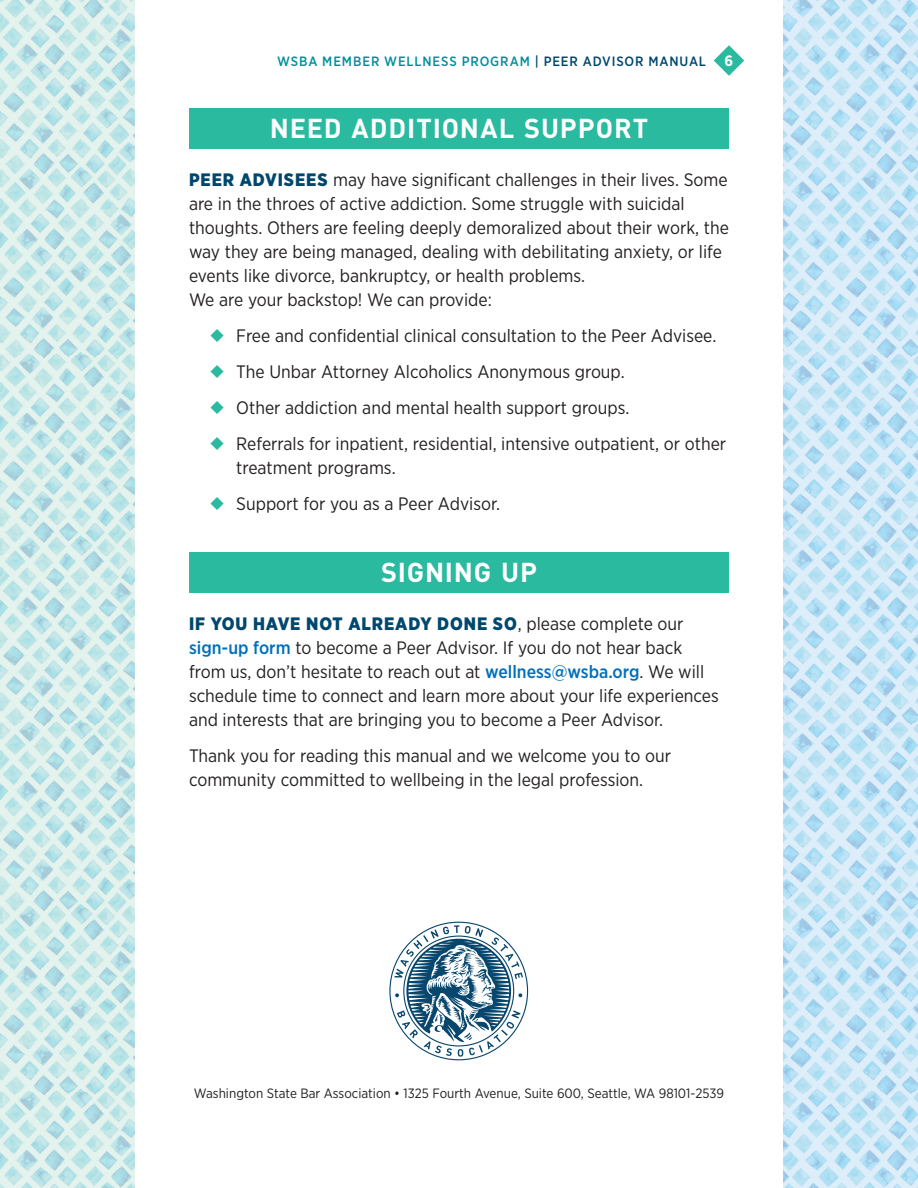
<style>
.page{position:relative;width:918px;height:1188px;background:#fff}
.page>*{position:absolute;margin:0;border:0;box-sizing:border-box;transform-origin:0 0}
.H2_Bar{font:700 27px "DINOT";letter-spacing:.03em;color:#fff}
.P1_Drop_Cap_2{font:18px/24px "Gotham Narrow";color:#231f20}
.P1{font:18px/24px "Gotham Narrow";color:#231f20}
.P1-2{font:13.5px "Gotham Narrow";color:#231f20}
.t1{font:500 13.5px "Gotham Narrow";letter-spacing:.065em;color:#00909a}
.s1{color:#00476e}
.s2{font-weight:700;font-size:15px;color:#fff}
.s3{font-weight:900;color:#00476e}
.s4{color:#29ba9f}
.s5{font-weight:500;color:#006fb9}
</style>
<div class="page">
<svg style="left:714px;top:45px;width:30px;height:31px"></svg>
<img style="left:783px;top:0;width:135px;height:1188px">
<img style="left:0;top:0;width:135px;height:1188px">
<div style="left:189px;top:108px;width:540px;height:41px;background:#29ba9f"></div>
<div style="left:189px;top:552px;width:540px;height:41px;background:#29ba9f"></div>
<svg style="left:389px;top:922px;width:139px;height:138px"></svg>
<p class="t1" style="left:277px;top:53px;width:458px">WSBA MEMBER WELLNESS PROGRAM <span class="s1">| PEER ADVISOR MANUAL</span> <span class="s2">6</span></p>
<p class="H2_Bar" style="left:270px;top:111px;width:380px">NEED ADDITIONAL SUPPORT</p>
<p class="P1_Drop_Cap_2" style="left:189px;top:167px;width:542px"><span class="s3">PEER ADVISEES</span> may have significant challenges in their lives. Some are in the throes of active addiction. Some struggle with suicidal thoughts. Others are feeling deeply demoralized about their work, the way they are being managed, dealing with debilitating anxiety, or life events like divorce, bankruptcy, or health problems.<br>We are your backstop! We can provide:</p>
<p class="P1_Drop_Cap_2" style="left:209px;top:323px;width:509px"><span class="s4">○</span> Free and confidential clinical consultation to the Peer Advisee.</p>
<p class="P1_Drop_Cap_2" style="left:209px;top:359px;width:417px"><span class="s4">○</span> The Unbar Attorney Alcoholics Anonymous group.</p>
<p class="P1_Drop_Cap_2" style="left:209px;top:395px;width:422px"><span class="s4">○</span> Other addiction and mental health support groups.</p>
<p class="P1_Drop_Cap_2" style="left:236px;top:431px;width:491px;text-indent:-27px"><span class="s4">○</span> Referrals for inpatient, residential, intensive outpatient, or other treatment programs.</p>
<p class="P1_Drop_Cap_2" style="left:209px;top:491px;width:292px"><span class="s4">○</span> Support for you as a Peer Advisor.</p>
<p class="H2_Bar" style="left:381px;top:555px;width:157px">SIGNING UP</p>
<p class="P1_Drop_Cap_2" style="left:189px;top:611px;width:531px"><span class="s3">IF YOU HAVE NOT ALREADY DONE SO</span>, please complete our <span class="s5">sign-up form</span> to become a Peer Advisor. If you do not hear back from us, don’t hesitate to reach out at <span class="s5">wellness@wsba.org</span>. We will schedule time to connect and learn more about your life experiences and interests that are bringing you to become a Peer Advisor.</p>
<p class="P1" style="left:189px;top:743px;width:484px">Thank you for reading this manual and we welcome you to our community committed to wellbeing in the legal profession.</p>
<p class="P1-2" style="left:194px;top:1085px;width:532px">Washington State Bar Association • 1325 Fourth Avenue, Suite 600, Seattle, WA 98101-2539</p>
</div>
